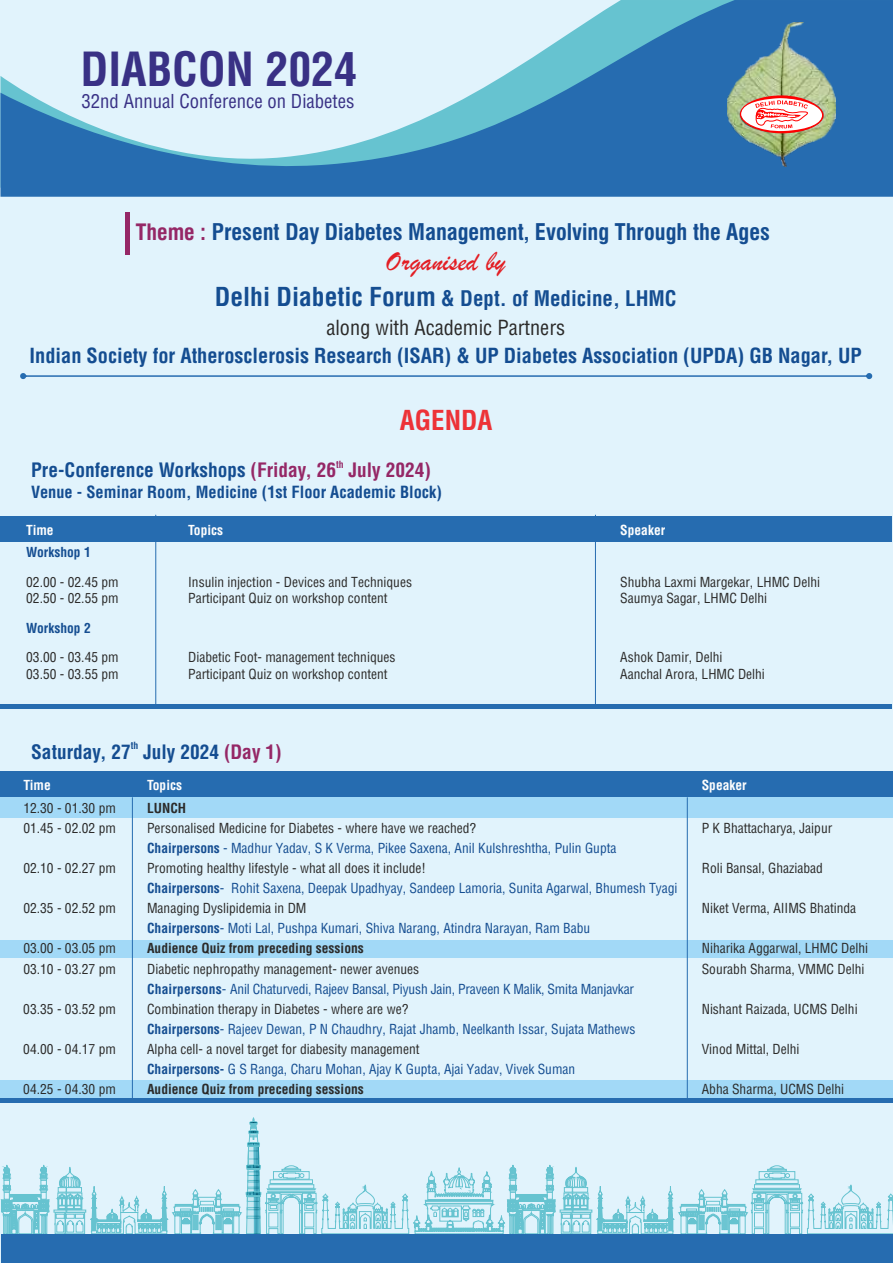
<style>
.page{position:relative;width:893px;height:1263px;background:#e1f3fc}
.page>*{position:absolute;margin:0;border:0;box-sizing:border-box;transform-origin:0 0}
.t1{font:700 condensed 45.9px "Helvetica";color:#393185}
.t2{font:28.35px "Brush Script";color:#e31e24}
.t3{font:700 condensed 26.85px "Helvetica";color:#ed3237}
.t4{font:700 condensed 22.35px "Swiss 721 BT";color:#144d91}
.t5{font:700 condensed 21px "Helvetica";color:#144d91}
.t6{font:700 condensed 20.25px "Helvetica";color:#144d91}
.t7{font:condensed 20.25px "Helvetica";color:#2b2a29}
.t8{font:700 condensed 19.35px "Helvetica";color:#144d91}
.t9{font:condensed 18.75px "Helvetica";color:#393185}
.t10{font:700 condensed 16.35px "Helvetica";color:#144d91}
.t11{font:condensed 13.5px "Helvetica";color:#2b2a29}
.t12{font:condensed 13.5px "Helvetica";color:#144d91}
.t13{font:700 condensed 13.5px "Helvetica";color:#2b2a29}
.t14{font:700 condensed 13.5px "Helvetica";color:#fefefe}
.t15{font:700 condensed 13.5px "Helvetica";color:#144d91}
.t16{font:700 condensed 9.75px "Helvetica";color:#952766}
.t17{font:700 condensed 9.75px "Helvetica";color:#144d91}
.s1{font-size:22.05px;color:#952766}
.s2{font-size:25.5px}
.s3{color:#952766}
.s4{font-weight:700}
</style>
<div class="page">
<svg style="left:1px;top:1118px;width:892px;height:116px"></svg>
<div style="left:0;top:940px;width:893px;height:17px;background:#a2d9f7"></div>
<div style="left:0;top:797px;width:893px;height:20px;background:#a2d9f7"></div>
<div style="left:0;top:771px;width:893px;height:26px;background:#266cb0"></div>
<div style="left:0;top:517px;width:892px;height:25px;background:#266cb0"></div>
<div style="left:1px;top:1234px;width:892px;height:29px;background:#266cb0"></div>
<svg style="left:20px;top:373px;width:852px;height:6px"></svg>
<svg style="left:0;top:0;width:893px;height:197px"></svg>
<img style="left:728px;top:22px;width:107px;height:144px">
<svg style="left:739px;top:95px;width:85px;height:38px;background:#ebb3a6"></svg>
<hr style="left:155px;top:515px;width:1px;height:193px;background:#266cb0">
<hr style="left:595px;top:515px;width:1px;height:193px;background:#266cb0">
<div style="left:0;top:704px;width:892px;height:5px;background:#266cb0"></div>
<hr style="left:0;top:1098px;width:893px;height:4px;background:#266cb0">
<div style="left:125px;top:212px;width:5px;height:43px;background:#952766"></div>
<div style="left:0;top:1081px;width:893px;height:17px;background:#a2d9f7"></div>
<hr style="left:132px;top:798px;width:1px;height:301px;background:#266cb0">
<hr style="left:687px;top:798px;width:1px;height:301px;background:#266cb0">
<h1 class="t1" style="left:80px;top:52px;width:278px">DIABCON 2024</h1>
<h3 class="t9" style="left:82px;top:94px;width:274px">32nd Annual Conference on Diabetes</h3>
<h3 class="t4" style="left:136px;top:223px;width:635px"><span class="s1">Theme :</span> Present Day Diabetes Management, Evolving Through the Ages</h3>
<h2 class="t2" style="left:386px;top:253px;width:121px">Organised by</h2>
<h3 class="t5" style="left:215px;top:290px;width:463px"><span class="s2">Delhi Diabetic Forum</span> &amp; Dept. of Medicine, LHMC</h3>
<h3 class="t7" style="left:326px;top:320px;width:240px">along with Academic Partners</h3>
<h3 class="t6" style="left:30px;top:348px;width:834px">Indian Society for Atherosclerosis Research (ISAR) &amp; UP Diabetes Association (UPDA) GB Nagar, UP</h3>
<h3 class="t3" style="left:400px;top:410px;width:94px">AGENDA</h3>
<p class="t16" style="left:336px;top:460px;width:9px">th</p>
<p class="t10" style="left:31px;top:486px;width:412px">Venue - Seminar Room, Medicine (1st Floor Academic Block)</p>
<h3 class="t8" style="left:31px;top:463px;width:401px">Pre-Conference Workshops <span class="s3">(Friday, 26 July 2024)</span></h3>
<p class="t14" style="left:26px;top:524px;width:29px">Time</p>
<p class="t14" style="left:188px;top:524px;width:36px">Topics</p>
<p class="t14" style="left:620px;top:524px;width:46px">Speaker</p>
<p class="t15" style="left:26px;top:547px;width:66px">Workshop 1</p>
<p class="t11" style="left:26px;top:576px;width:94px">02.00 - 02.45 pm</p>
<p class="t11" style="left:188px;top:576px;width:225px">Insulin injection - Devices and Techniques</p>
<p class="t11" style="left:620px;top:576px;width:201px">Shubha Laxmi Margekar, LHMC Delhi</p>
<p class="t11" style="left:26px;top:593px;width:94px">02.50 - 02.55 pm</p>
<p class="t11" style="left:188px;top:593px;width:201px">Participant Quiz on workshop content</p>
<p class="t11" style="left:620px;top:593px;width:148px">Saumya Sagar, LHMC Delhi</p>
<p class="t15" style="left:26px;top:622px;width:66px">Workshop 2</p>
<p class="t11" style="left:26px;top:652px;width:94px">03.00 - 03.45 pm</p>
<p class="t11" style="left:188px;top:652px;width:209px">Diabetic Foot- management techniques</p>
<p class="t11" style="left:620px;top:652px;width:104px">Ashok Damir, Delhi</p>
<p class="t11" style="left:26px;top:668px;width:94px">03.50 - 03.55 pm</p>
<p class="t11" style="left:188px;top:668px;width:201px">Participant Quiz on workshop content</p>
<p class="t11" style="left:620px;top:668px;width:146px">Aanchal Arora, LHMC Delhi</p>
<p class="t17" style="left:131px;top:741px;width:9px">th</p>
<h3 class="t8" style="left:31px;top:744px;width:252px">Saturday, 27 July 2024 <span class="s3">(Day 1)</span></h3>
<p class="t14" style="left:23px;top:780px;width:29px">Time</p>
<p class="t14" style="left:147px;top:780px;width:36px">Topics</p>
<p class="t14" style="left:702px;top:780px;width:46px">Speaker</p>
<p class="t11" style="left:23px;top:803px;width:94px">12.30 - 01.30 pm</p>
<p class="t13" style="left:147px;top:803px;width:41px">LUNCH</p>
<p class="t11" style="left:23px;top:823px;width:94px">01.45 - 02.02 pm</p>
<p class="t11" style="left:147px;top:823px;width:331px">Personalised Medicine for Diabetes - where have we reached?</p>
<p class="t11" style="left:702px;top:823px;width:132px">P K Bhattacharya, Jaipur</p>
<p class="t12" style="left:147px;top:843px;width:471px"><span class="s4">Chairpersons</span> - Madhur Yadav, S K Verma, Pikee Saxena, Anil Kulshreshtha, Pulin Gupta</p>
<p class="t11" style="left:23px;top:863px;width:94px">02.10 - 02.27 pm</p>
<p class="t11" style="left:147px;top:863px;width:280px">Promoting healthy lifestyle - what all does it include!</p>
<p class="t11" style="left:702px;top:863px;width:123px">Roli Bansal, Ghaziabad</p>
<p class="t12" style="left:147px;top:883px;width:532px"><span class="s4">Chairpersons</span>- Rohit Saxena, Deepak Upadhyay, Sandeep Lamoria, Sunita Agarwal, Bhumesh Tyagi</p>
<p class="t11" style="left:23px;top:903px;width:94px">02.35 - 02.52 pm</p>
<p class="t11" style="left:147px;top:903px;width:161px">Managing Dyslipidemia in DM</p>
<p class="t11" style="left:702px;top:903px;width:156px">Niket Verma, AIIMS Bhatinda</p>
<p class="t12" style="left:147px;top:923px;width:445px"><span class="s4">Chairpersons</span>- Moti Lal, Pushpa Kumari, Shiva Narang, Atindra Narayan, Ram Babu</p>
<p class="t11" style="left:23px;top:943px;width:94px">03.00 - 03.05 pm</p>
<p class="t13" style="left:147px;top:943px;width:218px">Audience Quiz from preceding sessions</p>
<p class="t11" style="left:702px;top:943px;width:168px">Niharika Aggarwal, LHMC Delhi</p>
<p class="t11" style="left:23px;top:963px;width:94px">03.10 - 03.27 pm</p>
<p class="t11" style="left:147px;top:963px;width:274px">Diabetic nephropathy management- newer avenues</p>
<p class="t11" style="left:702px;top:963px;width:164px">Sourabh Sharma, VMMC Delhi</p>
<p class="t12" style="left:147px;top:983px;width:488px"><span class="s4">Chairpersons</span>- Anil Chaturvedi, Rajeev Bansal, Piyush Jain, Praveen K Malik, Smita Manjavkar</p>
<p class="t11" style="left:23px;top:1003px;width:94px">03.35 - 03.52 pm</p>
<p class="t11" style="left:147px;top:1003px;width:263px">Combination therapy in Diabetes - where are we?</p>
<p class="t11" style="left:702px;top:1003px;width:157px">Nishant Raizada, UCMS Delhi</p>
<p class="t12" style="left:147px;top:1024px;width:490px"><span class="s4">Chairpersons</span>- Rajeev Dewan, P N Chaudhry, Rajat Jhamb, Neelkanth Issar, Sujata Mathews</p>
<p class="t11" style="left:23px;top:1044px;width:94px">04.00 - 04.17 pm</p>
<p class="t11" style="left:147px;top:1044px;width:274px">Alpha cell- a novel target for diabesity management</p>
<p class="t11" style="left:702px;top:1044px;width:99px">Vinod Mittal, Delhi</p>
<p class="t12" style="left:147px;top:1064px;width:430px"><span class="s4">Chairpersons-</span> G S Ranga, Charu Mohan, Ajay K Gupta, Ajai Yadav, Vivek Suman</p>
<p class="t11" style="left:23px;top:1084px;width:94px">04.25 - 04.30 pm</p>
<p class="t13" style="left:147px;top:1084px;width:218px">Audience Quiz from preceding sessions</p>
<p class="t11" style="left:702px;top:1084px;width:144px">Abha Sharma, UCMS Delhi</p>
</div>
